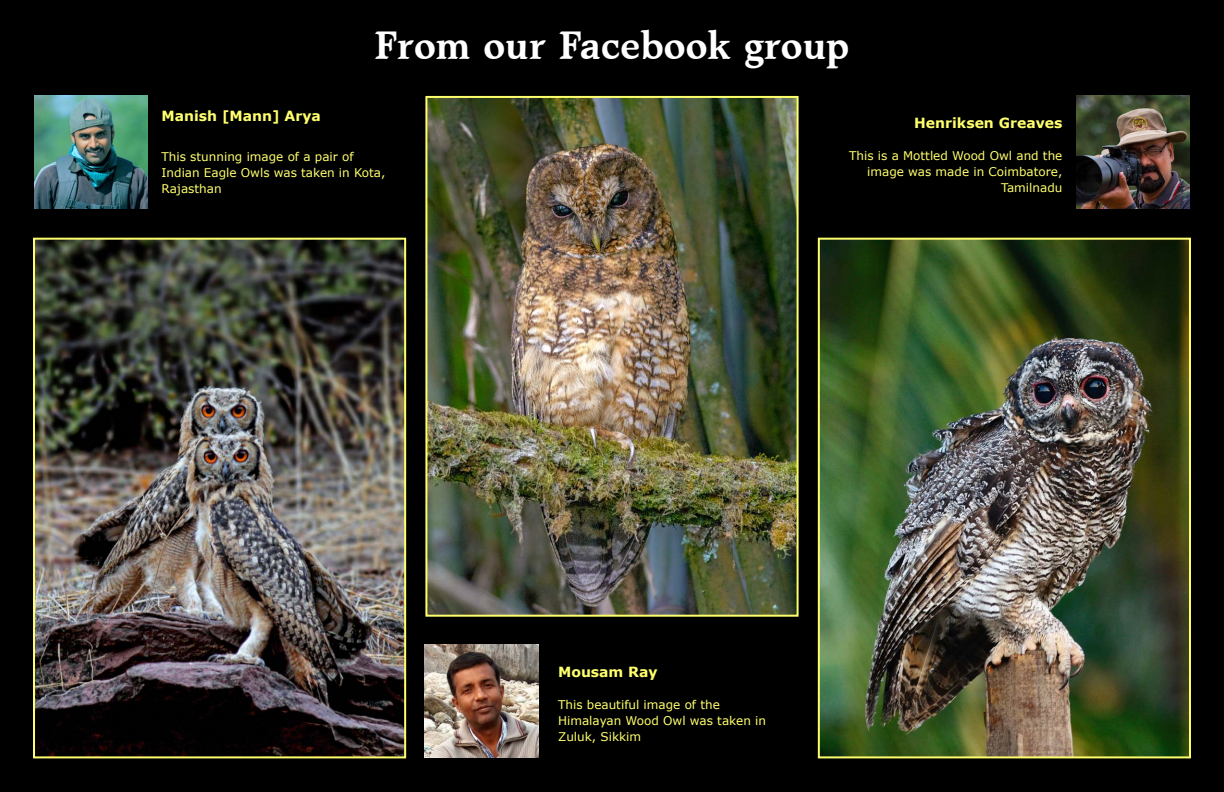
<style>
.page{position:relative;width:1224px;height:792px;background:#000}
.page>*{position:absolute;margin:0;border:0;box-sizing:border-box;transform-origin:0 0}
.t1{font:700 40px "Matt Antique BT";color:#fff}
.t2{font:700 14px "Verdana";color:#ffff6e}
.t3{font:12px/16px "Verdana";color:#ffff6e}
</style>
<div class="page">
<img style="left:428px;top:99px;width:368px;height:515px">
<div style="left:425px;top:96px;width:374px;height:521px;border:2px solid #ffff6e"></div>
<img style="left:36px;top:241px;width:367px;height:514px">
<div style="left:33px;top:238px;width:373px;height:520px;border:2px solid #ffff6e"></div>
<img style="left:34px;top:95px;width:113px;height:114px">
<img style="left:821px;top:241px;width:367px;height:514px">
<div style="left:818px;top:238px;width:373px;height:520px;border:2px solid #ffff6e"></div>
<img style="left:425px;top:645px;width:113px;height:113px">
<img style="left:1077px;top:95px;width:113px;height:114px">
<h1 class="t1" style="left:375px;top:20px;width:476px">From our Facebook group</h1>
<p class="t2" style="left:162px;top:106px;width:161px">Manish [Mann] Arya</p>
<p class="t3" style="left:162px;top:149px;width:225px">This stunning image of a pair of<br>Indian Eagle Owls was taken in Kota,<br>Rajasthan</p>
<p class="t2" style="left:914px;top:113px;width:150px">Henriksen Greaves</p>
<p class="t3" style="left:849px;top:147px;width:215px;text-align:right">This is a Mottled Wood Owl and the image was made in Coimbatore,<br>Tamilnadu</p>
<p class="t2" style="left:558px;top:662px;width:101px">Mousam Ray</p>
<p class="t3" style="left:558px;top:696px;width:209px">This beautiful image of the<br>Himalayan Wood Owl was taken in<br>Zuluk, Sikkim</p>
</div>
